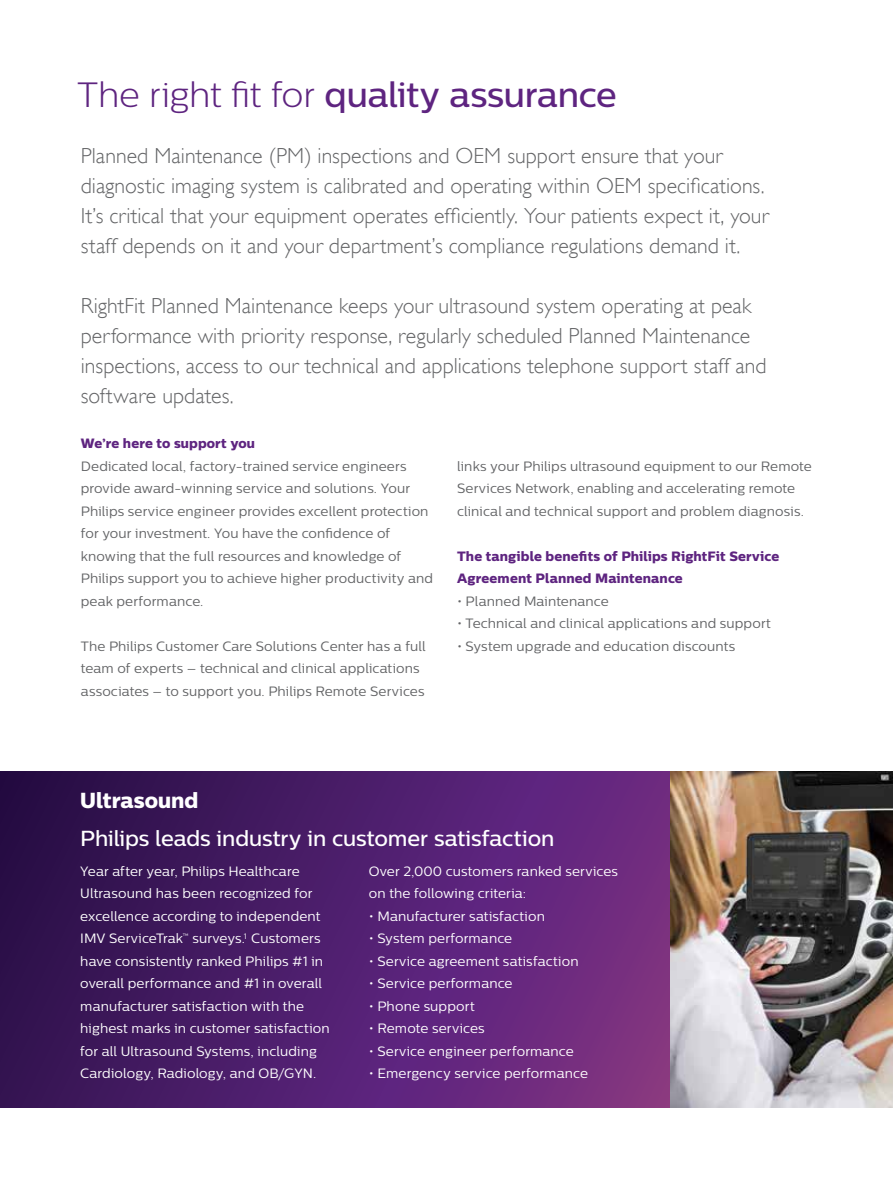
<style>
.page{position:relative;width:893px;height:1188px;background:#fff}
.page>*{position:absolute;margin:0;border:0;box-sizing:border-box;transform-origin:0 0}
.t1{font:500 35.1px "Centrale Sans";letter-spacing:-.01em;color:#5e2480}
.t2{font:21.75px/30px "Gill Sans Alt One WGL Light";letter-spacing:.005em;color:#636466}
.t3{font:500 21.75px "Centrale Sans";letter-spacing:-.005em;color:#fff}
.t4{font:21.75px "Centrale Sans X Bold";color:#fff}
.t5{font:13.5px/22.5px "Centrale Sans";letter-spacing:.01em;color:#636466}
.t6{font:13.5px/22.5px "Centrale Sans";letter-spacing:.01em;color:#fff}
.t7{font:13.5px/22.5px "Centrale Sans X Bold";letter-spacing:.01em;color:#5e2480}
.s1{font-weight:300}
</style>
<div class="page">
<div style="left:0;top:772px;width:670px;height:336px;background:linear-gradient(to right,#2a104d,#782f8a)"></div>
<img style="left:670px;top:772px;width:223px;height:336px">
<h1 class="t1" style="left:78px;top:74px;width:541px"><span class="s1">The right fit for</span> quality assurance</h1>
<p class="t2" style="left:81px;top:141px;width:690px">Planned Maintenance (PM) inspections and OEM support ensure that your diagnostic imaging system is calibrated and operating within OEM specifications.<br>It’s critical that your equipment operates efficiently. Your patients expect it, your staff depends on it and your department’s compliance regulations demand it.</p>
<p class="t2" style="left:81px;top:291px;width:687px">RightFit Planned Maintenance keeps your ultrasound system operating at peak performance with priority response, regularly scheduled Planned Maintenance inspections, access to our technical and applications telephone support staff and software updates.</p>
<p class="t7" style="left:81px;top:432px;width:176px">We’re here to support you</p>
<p class="t5" style="left:81px;top:455px;width:354px">Dedicated local, factory-trained service engineers provide award-winning service and solutions. Your Philips service engineer provides excellent protection for your investment. You have the confidence of knowing that the full resources and knowledge of Philips support you to achieve higher productivity and peak performance.</p>
<p class="t5" style="left:81px;top:635px;width:347px">The Philips Customer Care Solutions Center has a full team of experts – technical and clinical applications associates – to support you. Philips Remote Services</p>
<p class="t5" style="left:457px;top:455px;width:356px">links your Philips ultrasound equipment to our Remote<br>Services Network, enabling and accelerating remote clinical and technical support and problem diagnosis.</p>
<p class="t7" style="left:457px;top:545px;width:324px">The tangible benefits of Philips RightFit Service<br>Agreement Planned Maintenance</p>
<p class="t5" style="left:457px;top:590px;width:153px">• Planned Maintenance</p>
<p class="t5" style="left:457px;top:612px;width:315px">• Technical and clinical applications and support</p>
<p class="t5" style="left:457px;top:635px;width:280px">• System upgrade and education discounts</p>
<h2 class="t4" style="left:80px;top:787px;width:120px">Ultrasound</h2>
<h2 class="t3" style="left:80px;top:825px;width:476px">Philips leads industry in customer satisfaction</h2>
<p class="t6" style="left:80px;top:860px;width:251px">Year after year, Philips Healthcare Ultrasound has been recognized for excellence according to independent IMV ServiceTrak<sup>™</sup> surveys.<sup>1</sup> Customers have consistently ranked Philips #1 in overall performance and #1 in overall manufacturer satisfaction with the highest marks in customer satisfaction for all Ultrasound Systems, including Cardiology, Radiology, and OB/GYN.</p>
<p class="t6" style="left:369px;top:860px;width:251px">Over 2,000 customers ranked services on the following criteria:</p>
<p class="t6" style="left:369px;top:905px;width:178px">• Manufacturer satisfaction</p>
<p class="t6" style="left:369px;top:927px;width:145px">• System performance</p>
<p class="t6" style="left:369px;top:950px;width:211px">• Service agreement satisfaction</p>
<p class="t6" style="left:369px;top:972px;width:145px">• Service performance</p>
<p class="t6" style="left:369px;top:995px;width:107px">• Phone support</p>
<p class="t6" style="left:369px;top:1017px;width:117px">• Remote services</p>
<p class="t6" style="left:369px;top:1040px;width:206px">• Service engineer performance</p>
<p class="t6" style="left:369px;top:1062px;width:221px">• Emergency service performance</p>
</div>
